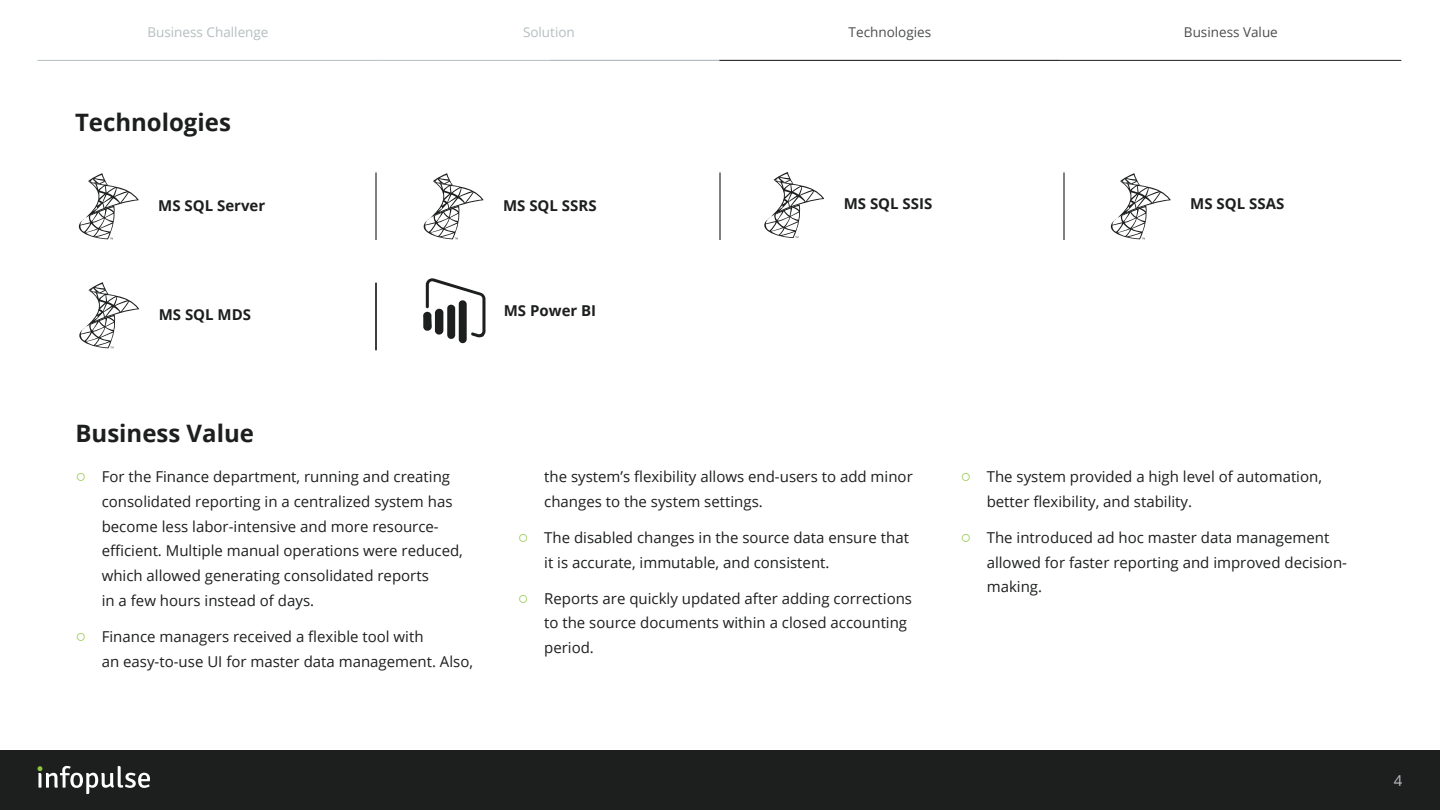
<style>
.page{position:relative;width:1440px;height:810px;background:#fff}
.page>*{position:absolute;margin:0;border:0;box-sizing:border-box;transform-origin:0 0}
.t1{font:700 24px "Open Sans";color:#1d1e1e}
.t2{font:15px/24.8px "Open Sans";color:#1d1e1e}
.t3{font:700 15px "Open Sans";color:#1d1e1e}
.t4{font:15px "Open Sans";color:#b5bec0}
.t5{font:13.5px "Open Sans";color:#b5bec0}
.t6{font:13.5px "Open Sans";color:#4b4d4d}
.s1{font-family:"Arial";font-size:18px;color:#8bc53f}
</style>
<div class="page">
<div style="left:0;top:750px;width:1440px;height:60px;background:#1d1e1e"></div>
<svg style="left:37px;top:766px;width:113px;height:28px"></svg>
<svg style="left:79px;top:282px;width:60px;height:66px"></svg>
<svg style="left:78px;top:173px;width:61px;height:66px"></svg>
<svg style="left:1110px;top:173px;width:61px;height:66px"></svg>
<hr style="left:1064px;top:172px;width:1px;height:68px;background:#000">
<hr style="left:720px;top:172px;width:1px;height:68px;background:#000">
<hr style="left:376px;top:172px;width:1px;height:68px;background:#000">
<hr style="left:376px;top:283px;width:1px;height:67px;background:#000">
<svg style="left:764px;top:172px;width:60px;height:66px"></svg>
<svg style="left:423px;top:278px;width:62px;height:59px"></svg>
<div style="left:447px;top:305px;width:8px;height:34px;background:#1d1e1e;border-radius:4px"></div>
<div style="left:459px;top:300px;width:8px;height:43px;background:#1d1e1e;border-radius:4px"></div>
<svg style="left:423px;top:173px;width:61px;height:66px"></svg>
<hr style="left:38px;top:60px;width:340px;height:1px;background:#b5bec0">
<hr style="left:378px;top:60px;width:341px;height:1px;background:#b5bec0">
<hr style="left:719px;top:60px;width:341px;height:1px;background:#1d1e1e">
<hr style="left:1060px;top:60px;width:341px;height:1px;background:#1d1e1e">
<p class="t5" style="left:147px;top:22px;width:123px">Business Challenge</p>
<p class="t5" style="left:523px;top:22px;width:53px">Solution</p>
<p class="t6" style="left:849px;top:22px;width:84px">Technologies</p>
<p class="t6" style="left:1184px;top:22px;width:95px">Business Value</p>
<h1 class="t1" style="left:75px;top:105px;width:157px">Technologies</h1>
<p class="t3" style="left:158px;top:195px;width:109px">MS SQL Server</p>
<p class="t3" style="left:503px;top:195px;width:95px">MS SQL SSRS</p>
<p class="t3" style="left:844px;top:193px;width:90px">MS SQL SSIS</p>
<p class="t3" style="left:1190px;top:193px;width:96px">MS SQL SSAS</p>
<p class="t3" style="left:159px;top:304px;width:94px">MS SQL MDS</p>
<p class="t3" style="left:504px;top:300px;width:94px">MS Power BI</p>
<h1 class="t1" style="left:75px;top:417px;width:180px">Business Value</h1>
<p class="t2" style="left:102px;top:464px;width:363px;text-indent:-26px"><span class="s1">○</span> For the Finance department, running and creating consolidated reporting in a centralized system has become less labor-intensive and more resource&shy;efficient. Multiple manual operations were reduced, which allowed generating consolidated reports<br>in a few hours instead of days.</p>
<p class="t2" style="left:102px;top:624px;width:373px;text-indent:-26px"><span class="s1">○</span> Finance managers received a flexible tool with<br>an easy-to-use UI for master data management. Also,</p>
<p class="t2" style="left:544px;top:464px;width:370px">the system’s flexibility allows end-users to add minor changes to the system settings.</p>
<p class="t2" style="left:544px;top:525px;width:366px;text-indent:-26px"><span class="s1">○</span> The disabled changes in the source data ensure that it is accurate, immutable, and consistent.</p>
<p class="t2" style="left:544px;top:585px;width:369px;text-indent:-26px"><span class="s1">○</span> Reports are quickly updated after adding corrections to the source documents within a closed accounting period.</p>
<p class="t2" style="left:987px;top:464px;width:337px;text-indent:-26px"><span class="s1">○</span> The system provided a high level of automation, better flexibility, and stability.</p>
<p class="t2" style="left:987px;top:525px;width:362px;text-indent:-26px"><span class="s1">○</span> The introduced ad hoc master data management allowed for faster reporting and improved decision&shy;making.</p>
<p class="t4" style="left:1394px;top:770px;width:10px">4</p>
</div>
